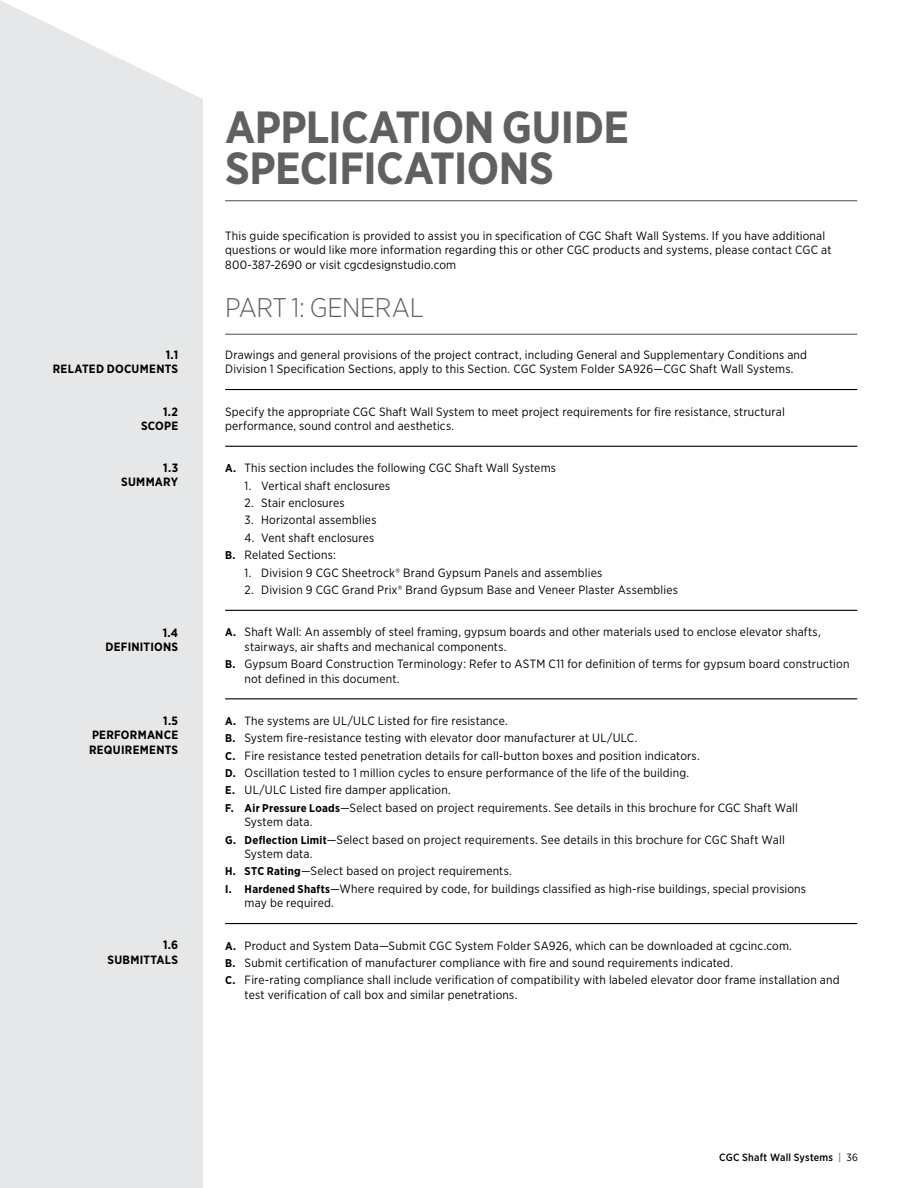
<style>
.page{position:relative;width:918px;height:1188px;background:#fff}
.page>*{position:absolute;margin:0;border:0;box-sizing:border-box;transform-origin:0 0}
.t1{font:700 45px/40.5px "Gotham Narrow";letter-spacing:-.015em;color:#5f6062}
.t2{font:300 27px "Gotham Narrow";letter-spacing:-.015em;color:#5f6062}
.t3{font:12px/17.4px "Gotham Narrow";letter-spacing:.015em;color:#000}
.t4{font:700 12px/14.4px "Gotham Narrow";letter-spacing:.02em;color:#000;text-align:right}
.t5{font:500 10.5px "Gotham Narrow";letter-spacing:.025em;color:#000}
.s1{font-weight:700;font-size:11.25px}
.s2{font-weight:300}
.s3{font-weight:400}
</style>
<div class="page">
<div style="left:0;top:0;width:203px;height:1188px;background:#e6e7e8"></div>
<hr style="left:225px;top:200px;width:632px;height:1px;background:#5f6062">
<hr style="left:225px;top:334px;width:632px;height:1px;background:#5f6062">
<hr style="left:225px;top:389px;width:632px;height:1px;background:#000">
<hr style="left:225px;top:446px;width:632px;height:1px;background:#000">
<hr style="left:225px;top:610px;width:632px;height:1px;background:#000">
<hr style="left:225px;top:698px;width:632px;height:1px;background:#000">
<hr style="left:225px;top:923px;width:632px;height:1px;background:#000">
<p class="t4" style="left:53px;top:347px;width:127px">1.1<br>RELATED DOCUMENTS</p>
<p class="t4" style="left:141px;top:404px;width:39px">1.2<br>SCOPE</p>
<p class="t4" style="left:121px;top:461px;width:58px">1.3<br>SUMMARY</p>
<p class="t4" style="left:105px;top:625px;width:74px">1.4<br>DEFINITIONS</p>
<p class="t4" style="left:89px;top:713px;width:91px;text-align:justify;text-indent:74px">1.5<br>PERFORMANCE REQUIREMENTS</p>
<p class="t4" style="left:108px;top:938px;width:72px">1.6<br>SUBMITTALS</p>
<h1 class="t1" style="left:225px;top:107px;width:405px">APPLICATION GUIDE<br>SPECIFICATIONS</h1>
<p class="t3" style="left:225px;top:228px;width:608px;line-height:14.4px">This guide specification is provided to assist you in specification of CGC Shaft Wall Systems. If you have additional questions or would like more information regarding this or other CGC products and systems, please contact CGC at<br>800-387-2690 or visit cgcdesignstudio.com</p>
<h2 class="t2" style="left:225px;top:291px;width:200px">PART 1: GENERAL</h2>
<p class="t3" style="left:225px;top:347px;width:583px;line-height:14.4px">Drawings and general provisions of the project contract, including General and Supplementary Conditions and<br>Division 1 Specification Sections, apply to this Section. CGC System Folder SA926—CGC Shaft Wall Systems.</p>
<p class="t3" style="left:225px;top:404px;width:561px;line-height:14.4px">Specify the appropriate CGC Shaft Wall System to meet project requirements for fire resistance, structural performance, sound control and aesthetics.</p>
<p class="t3" style="left:225px;top:459px;width:332px"><span class="s1">A.</span> This section includes the following CGC Shaft Wall Systems</p>
<p class="t3" style="left:245px;top:477px;width:147px">1. Vertical shaft enclosures</p>
<p class="t3" style="left:245px;top:494px;width:102px">2. Stair enclosures</p>
<p class="t3" style="left:245px;top:511px;width:133px">3. Horizontal assemblies</p>
<p class="t3" style="left:225px;top:529px;width:151px;text-indent:19px">4. Vent shaft enclosures<br><span class="s1">B.</span> Related Sections:</p>
<p class="t3" style="left:245px;top:564px;width:359px">1. Division 9 CGC Sheetrock® Brand Gypsum Panels and assemblies</p>
<p class="t3" style="left:245px;top:581px;width:435px">2. Division 9 CGC Grand Prix® Brand Gypsum Base and Veneer Plaster Assemblies</p>
<p class="t3" style="left:245px;top:625px;width:578px;line-height:14.4px;text-indent:-19px"><span class="s1">A.</span> Shaft Wall: An assembly of steel framing, gypsum boards and other materials used to enclose elevator shafts, stairways, air shafts and mechanical components.</p>
<p class="t3" style="left:245px;top:657px;width:606px;line-height:14.4px;text-indent:-19px"><span class="s1">B.</span> Gypsum Board Construction Terminology: Refer to ASTM C11 for definition of terms for gypsum board construction not defined in this document.</p>
<p class="t3" style="left:225px;top:712px;width:574px"><span class="s1">A.</span> The systems are UL/ULC Listed for fire resistance.<br><span class="s1">B.</span> System fire-resistance testing with elevator door manufacturer at UL/ULC.<br><span class="s1">C.</span> Fire resistance tested penetration details for call-button boxes and position indicators.<br><span class="s1">D.</span> Oscillation tested to 1 million cycles to ensure performance of the life of the building.<br><span class="s1">E.</span> UL/ULC Listed fire damper application.<br><span class="s1">F. Air Pressure Loads</span>—Select based on project requirements. See details in this brochure for CGC Shaft Wall</p>
<p class="t3" style="left:225px;top:813px;width:561px;text-indent:19px">System data.<br><span class="s1">G. Deflection Limit</span>—Select based on project requirements. See details in this brochure for CGC Shaft Wall</p>
<p class="t3" style="left:225px;top:845px;width:582px;text-indent:19px">System data.<br><span class="s1">H. STC Rating</span>—Select based on project requirements.<br><span class="s1">I. Hardened Shafts</span>—Where required by code, for buildings classified as high-rise buildings, special provisions</p>
<p class="t3" style="left:245px;top:894px;width:91px">may be required.</p>
<p class="t3" style="left:225px;top:936px;width:616px"><span class="s1">A.</span> Product and System Data—Submit CGC System Folder SA926, which can be downloaded at cgcinc.com.<br><span class="s1">B.</span> Submit certification of manufacturer compliance with fire and sound requirements indicated.<br><span class="s1">C.</span> Fire-rating compliance shall include verification of compatibility with labeled elevator door frame installation and</p>
<p class="t3" style="left:245px;top:986px;width:274px">test verification of call box and similar penetrations.</p>
<p class="t5" style="left:719px;top:1151px;width:140px">CGC Shaft Wall Systems <span class="s2">|</span> <span class="s3">36</span></p>
</div>
